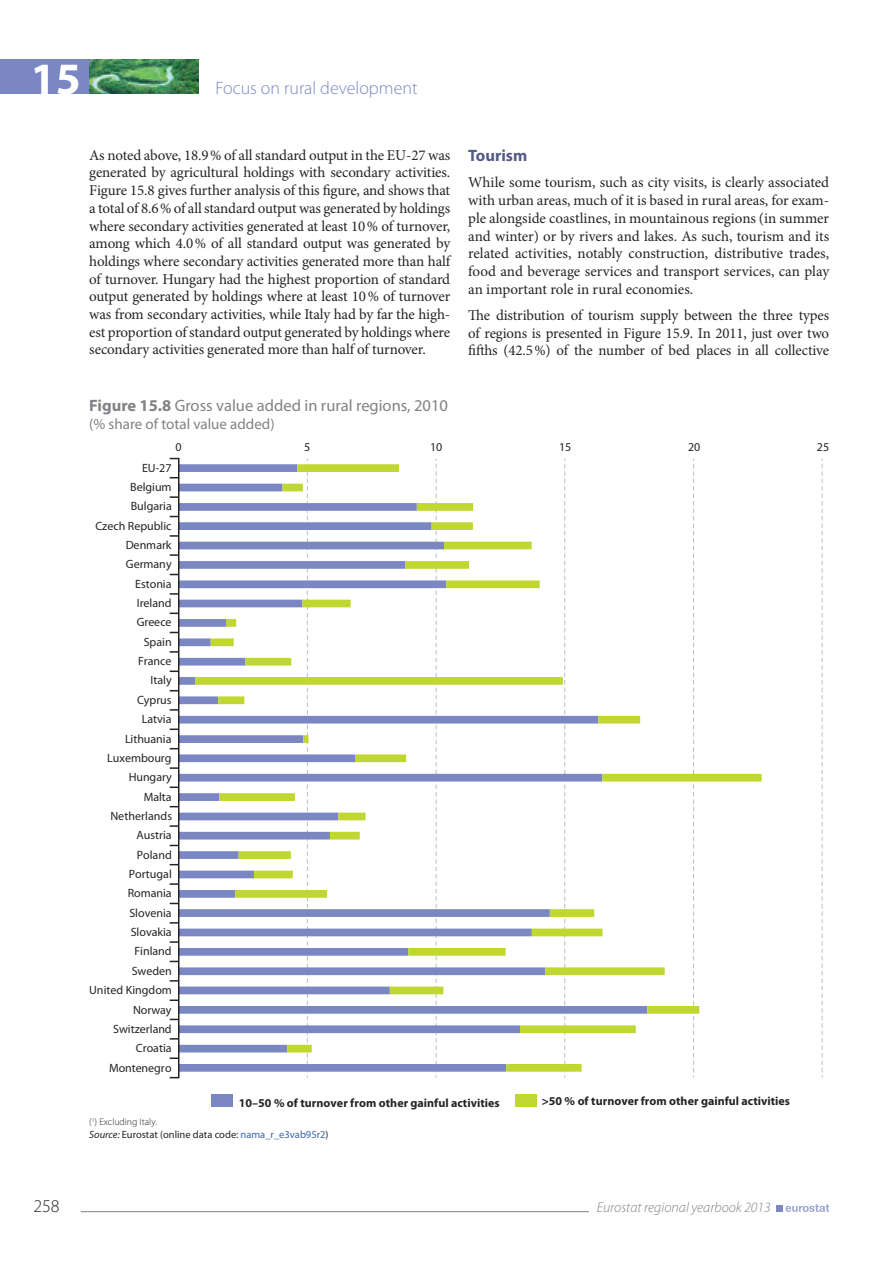
<style>
.page{position:relative;width:893px;height:1263px;background:#fff}
.page>*{position:absolute;margin:0;border:0;box-sizing:border-box;transform-origin:0 0}
.t1{font:700 45px "Myriad Pro";color:#fff}
.t2{font:300 18px "Myriad Pro";color:#7b87c2}
.t3{font:300 18px "Myriad Pro";color:#242424}
.t4{font:16.5px "Myriad Pro";color:#808285}
.t5{font:700 16.5px "Myriad Pro";color:#525b85}
.t6{font:15px/17.7px "Minion Pro";letter-spacing:-.01em;color:#242424;text-align:justify}
.t7{font:15px "Myriad Pro";color:#808285}
.t8{font:italic 300 14.25px "Myriad Pro";color:#808285}
.t9{font:12px/19.4px "Myriad Pro";color:#242424;text-align:right}
.t10{font:700 12px "Myriad Pro";letter-spacing:.005em;color:#242424}
.t11{font:10.5px "Myriad Pro";color:#242424}
.t12{font:300 9.75px "Myriad Pro";color:#242424}
.s1{font-weight:700}
.s2{font-style:italic}
.s3{color:#3763af}
</style>
<div class="page">
<div style="left:0;top:60px;width:89px;height:34px;background:#7b87c2"></div>
<div style="left:776px;top:1205px;width:6px;height:7px;background:#7b87c2"></div>
<svg style="left:785px;top:1204px;width:44px;height:8px"></svg>
<hr style="left:81px;top:1211px;width:508px;height:1px;background:#808285">
<img style="left:89px;top:60px;width:109px;height:34px">
<svg style="left:822px;top:458px;width:1px;height:620px"></svg>
<svg style="left:180px;top:464px;width:15px;height:608px"></svg>
<div style="left:212px;top:1094px;width:21px;height:13px;background:#7b87c2"></div>
<svg style="left:195px;top:464px;width:567px;height:608px"></svg>
<div style="left:516px;top:1094px;width:21px;height:13px;background:#bfd730"></div>
<svg style="left:169px;top:457px;width:11px;height:622px"></svg>
<h1 class="t1" style="left:31px;top:49px;width:51px">15</h1>
<p class="t2" style="left:215px;top:78px;width:204px">Focus on rural development</p>
<p class="t6" style="left:89px;top:146px;width:362px">As noted above, 18.9% of all standard output in the EU-27 was generated by agricultural holdings with secondary activities.<br>Figure 15.8 gives further analysis of this figure, and shows that a total of 8.6% of all standard output was generated by holdings where secondary activities generated at least 10% of turnover, among which 4.0% of all standard output was generated by holdings where secondary activities generated more than half of turnover. Hungary had the highest proportion of standard output generated by holdings where at least 10% of turnover was from secondary activities, while Italy had by far the high&shy;est proportion of standard output generated by holdings where secondary activities generated more than half of turnover.</p>
<p class="t5" style="left:468px;top:145px;width:60px">Tourism</p>
<p class="t6" style="left:468px;top:174px;width:362px">While some tourism, such as city visits, is clearly associated with urban areas, much of it is based in rural areas, for exam&shy;ple alongside coastlines, in mountainous regions (in summer and winter) or by rivers and lakes. As such, tourism and its related activities, notably construction, distributive trades, food and beverage services and transport services, can play an important role in rural economies.</p>
<p class="t6" style="left:468px;top:306px;width:362px">The distribution of tourism supply between the three types of regions is presented in Figure 15.9. In 2011, just over two fifths (42.5%) of the number of bed places in all collective</p>
<p class="t4" style="left:89px;top:395px;width:360px"><span class="s1">Figure 15.8</span> Gross value added in rural regions, 2010</p>
<p class="t7" style="left:89px;top:414px;width:187px">(% share of total value added)</p>
<p class="t9" style="left:175px;top:437px;width:8px">0</p>
<p class="t9" style="left:304px;top:437px;width:8px">5</p>
<p class="t9" style="left:430px;top:437px;width:14px">10</p>
<p class="t9" style="left:559px;top:437px;width:14px">15</p>
<p class="t9" style="left:688px;top:437px;width:14px">20</p>
<p class="t9" style="left:817px;top:437px;width:14px">25</p>
<p class="t9" style="left:89px;top:458px;width:84px">EU-27<br>Belgium<br>Bulgaria<br>Czech Republic<br>Denmark<br>Germany<br>Estonia<br>Ireland<br>Greece<br>Spain<br>France<br>Italy<br>Cyprus<br>Latvia<br>Lithuania<br>Luxembourg<br>Hungary<br>Malta<br>Netherlands<br>Austria<br>Poland<br>Portugal<br>Romania<br>Slovenia<br>Slovakia<br>Finland<br>Sweden<br>United Kingdom<br>Norway<br>Switzerland<br>Croatia<br>Montenegro</p>
<p class="t10" style="left:239px;top:1095px;width:262px">10–50 % of turnover from other gainful activities</p>
<p class="t10" style="left:542px;top:1093px;width:250px">&gt;50 % of turnover from other gainful activities</p>
<p class="t12" style="left:89px;top:1117px;width:69px">(<sup>1</sup>) Excluding Italy.</p>
<p class="t11" style="left:89px;top:1128px;width:241px"><span class="s2">Source:</span> Eurostat (online data code: <span class="s3">nama_r_e3vab95r2</span>)</p>
<p class="t3" style="left:33px;top:1196px;width:28px">258</p>
<p class="t8" style="left:597px;top:1199px;width:175px">Eurostat regional yearbook 2013</p>
</div>
